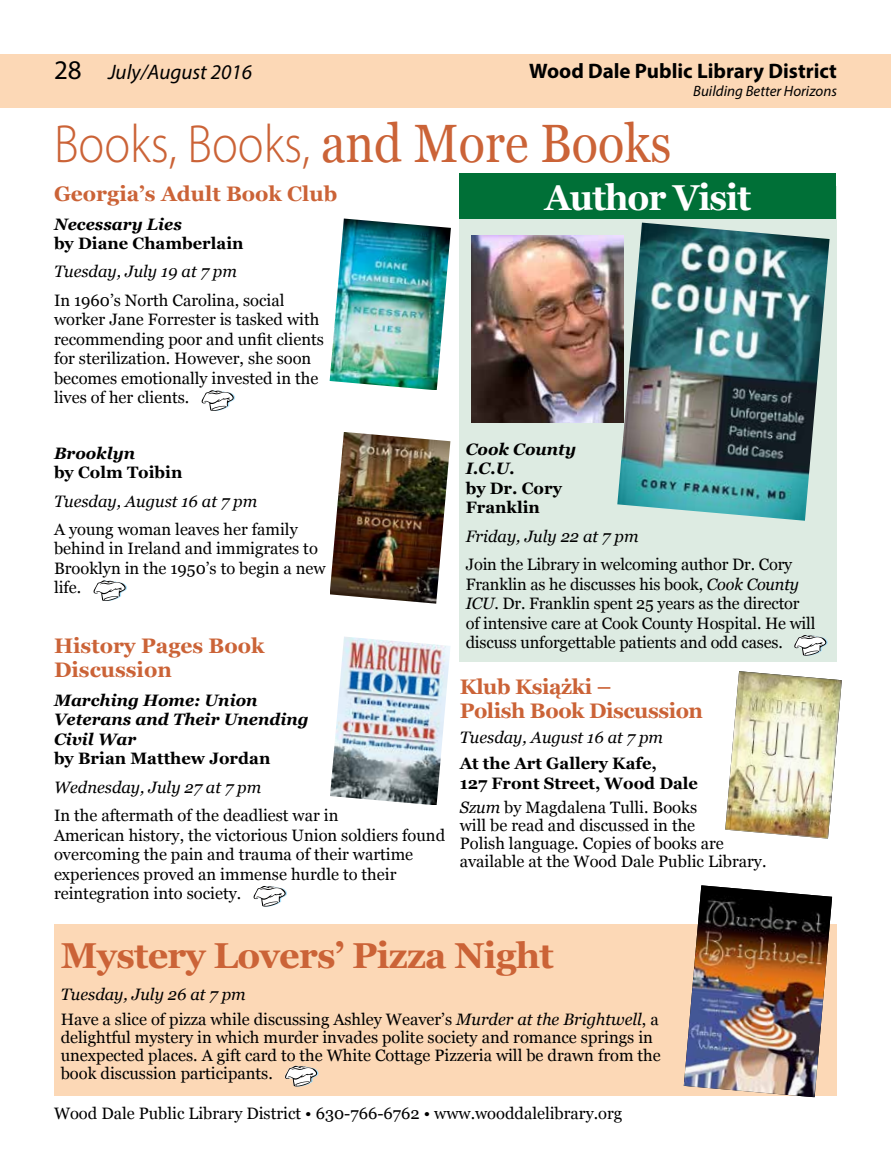
<style>
.page{position:relative;width:891px;height:1161px;background:#fff}
.page>*{position:absolute;margin:0;border:0;box-sizing:border-box;transform-origin:0 0}
.t1{font:300 54px "Myriad Pro";color:#cb6337;scale:.9 1}
.t2{font:700 36px "Georgia";letter-spacing:-.02em;color:#cb6337}
.t3{font:700 36px "Georgia";letter-spacing:-.03em;color:#fff;scale:.96 1}
.t4{font:700 21px/24px "Georgia";color:#cb6337}
.t5{font:700 21px/24px "Georgia";letter-spacing:-.02em;color:#cb6337}
.t6{font:700 21px "Myriad Pro";color:#000}
.t7{font:italic 21px "Myriad Pro";color:#000}
.t8{font:16.5px/19.5px "Georgia";color:#000}
.t9{font:700 16.5px/19.5px "Georgia";color:#000}
.t10{font:italic 16.5px "Georgia";color:#000}
.t11{font:italic 700 16.5px/19.5px "Georgia";color:#000}
.t12{font:italic 15px "Myriad Pro";color:#000}
.s1{font-style:normal;font-size:27px}
.s2{font-family:"Georgia";font-weight:400}
.s3{font-style:italic}
</style>
<div class="page">
<div style="left:0;top:54px;width:891px;height:54px;background:#fcd8b6"></div>
<div style="left:459px;top:186px;width:378px;height:476px;background:#ddebe2"></div>
<svg style="left:794px;top:635px;width:34px;height:21px"></svg>
<img style="left:472px;top:236px;width:145px;height:186px">
<div style="left:54px;top:924px;width:783px;height:172px;background:#fcd8b6"></div>
<svg style="left:285px;top:1066px;width:34px;height:21px"></svg>
<img style="left:684px;top:885px;width:148px;height:212px">
<img style="left:725px;top:671px;width:117px;height:168px">
<div style="left:460px;top:173px;width:376px;height:46px;background:#007037"></div>
<img style="left:617px;top:223px;width:213px;height:298px">
<svg style="left:201px;top:390px;width:34px;height:21px"></svg>
<svg style="left:93px;top:580px;width:34px;height:21px"></svg>
<svg style="left:253px;top:886px;width:34px;height:21px"></svg>
<img style="left:330px;top:219px;width:121px;height:171px">
<img style="left:330px;top:432px;width:120px;height:172px">
<img style="left:330px;top:637px;width:120px;height:168px">
<p class="t7" style="left:54px;top:59px;width:200px"><span class="s1">28</span> July/August 2016</p>
<h1 class="t1" style="left:54px;top:115px;width:688px">Books, Books, <span class="s2">and More Books</span></h1>
<p class="t6" style="left:529px;top:57px;width:309px">Wood Dale Public Library District</p>
<p class="t12" style="left:693px;top:82px;width:145px">Building Better Horizons</p>
<p class="t4" style="left:54px;top:182px;width:285px">Georgia’s Adult Book Club</p>
<h2 class="t3" style="left:545px;top:174px;width:216px">Author Visit</h2>
<p class="t11" style="left:54px;top:214px;width:129px">Necessary Lies</p>
<p class="t9" style="left:54px;top:234px;width:191px">by Diane Chamberlain</p>
<p class="t10" style="left:54px;top:261px;width:184px">Tuesday, July 19 at 7 pm</p>
<p class="t8" style="left:54px;top:291px;width:271px">In 1960’s North Carolina, social worker Jane Forrester is tasked with recommending poor and unfit clients for sterilization. However, she soon becomes emotionally invested in the lives of her clients.</p>
<p class="t11" style="left:54px;top:443px;width:83px">Brooklyn</p>
<p class="t9" style="left:54px;top:463px;width:130px">by Colm Toibin</p>
<p class="t10" style="left:54px;top:490px;width:205px">Tuesday, August 16 at 7 pm</p>
<p class="t8" style="left:54px;top:520px;width:273px">A young woman leaves her family behind in Ireland and immigrates to<br>Brooklyn in the 1950’s to begin a new life.</p>
<p class="t4" style="left:54px;top:634px;width:212px">History Pages Book<br>Discussion</p>
<p class="t11" style="left:54px;top:690px;width:256px">Marching Home: Union<br>Veterans and Their Unending<br>Civil War</p>
<p class="t9" style="left:54px;top:749px;width:218px">by Brian Matthew Jordan</p>
<p class="t10" style="left:54px;top:777px;width:209px">Wednesday, July 27 at 7 pm</p>
<p class="t8" style="left:54px;top:806px;width:393px">In the aftermath of the deadliest war in<br>American history, the victorious Union soldiers found overcoming the pain and trauma of their wartime experiences proved an immense hurdle to their reintegration into society.</p>
<p class="t11" style="left:466px;top:439px;width:112px">Cook County<br>I.C.U.</p>
<p class="t9" style="left:466px;top:478px;width:98px">by Dr. Cory<br>Franklin</p>
<p class="t10" style="left:466px;top:526px;width:174px">Friday, July 22 at 7 pm</p>
<p class="t8" style="left:466px;top:555px;width:351px">Join the Library in welcoming author Dr. Cory Franklin as he discusses his book, <span class="s3">Cook County ICU</span>. Dr. Franklin spent 25 years as the director of intensive care at Cook County Hospital. He will discuss unforgettable patients and odd cases.</p>
<p class="t5" style="left:460px;top:675px;width:245px">Klub Książki –<br>Polish Book Discussion</p>
<p class="t10" style="left:460px;top:727px;width:205px">Tuesday, August 16 at 7 pm</p>
<p class="t9" style="left:460px;top:754px;width:240px">At the Art Gallery Kafe,<br>127 Front Street, Wood Dale</p>
<p class="t8" style="left:460px;top:799px;width:308px;line-height:18px"><span class="s3">Szum</span> by Magdalena Tulli. Books<br>will be read and discussed in the<br>Polish language. Copies of books are available at the Wood Dale Public Library.</p>
<h2 class="t2" style="left:61px;top:932px;width:495px">Mystery Lovers’ Pizza Night</h2>
<p class="t8" style="left:61px;top:982px;width:599px;line-height:24.8px"><span class="s3">Tuesday, July 26 at 7 pm<br></span>Have a slice of pizza while discussing Ashley Weaver’s <span class="s3">Murder at the Brightwell</span>, a</p>
<p class="t8" style="left:61px;top:1029px;width:602px;line-height:18px">delightful mystery in which murder invades polite society and romance springs in unexpected places. A gift card to the White Cottage Pizzeria will be drawn from the book discussion participants.</p>
<p class="t8" style="left:54px;top:1104px;width:570px">Wood Dale Public Library District • 630-766-6762 • www.wooddalelibrary.org</p>
</div>
